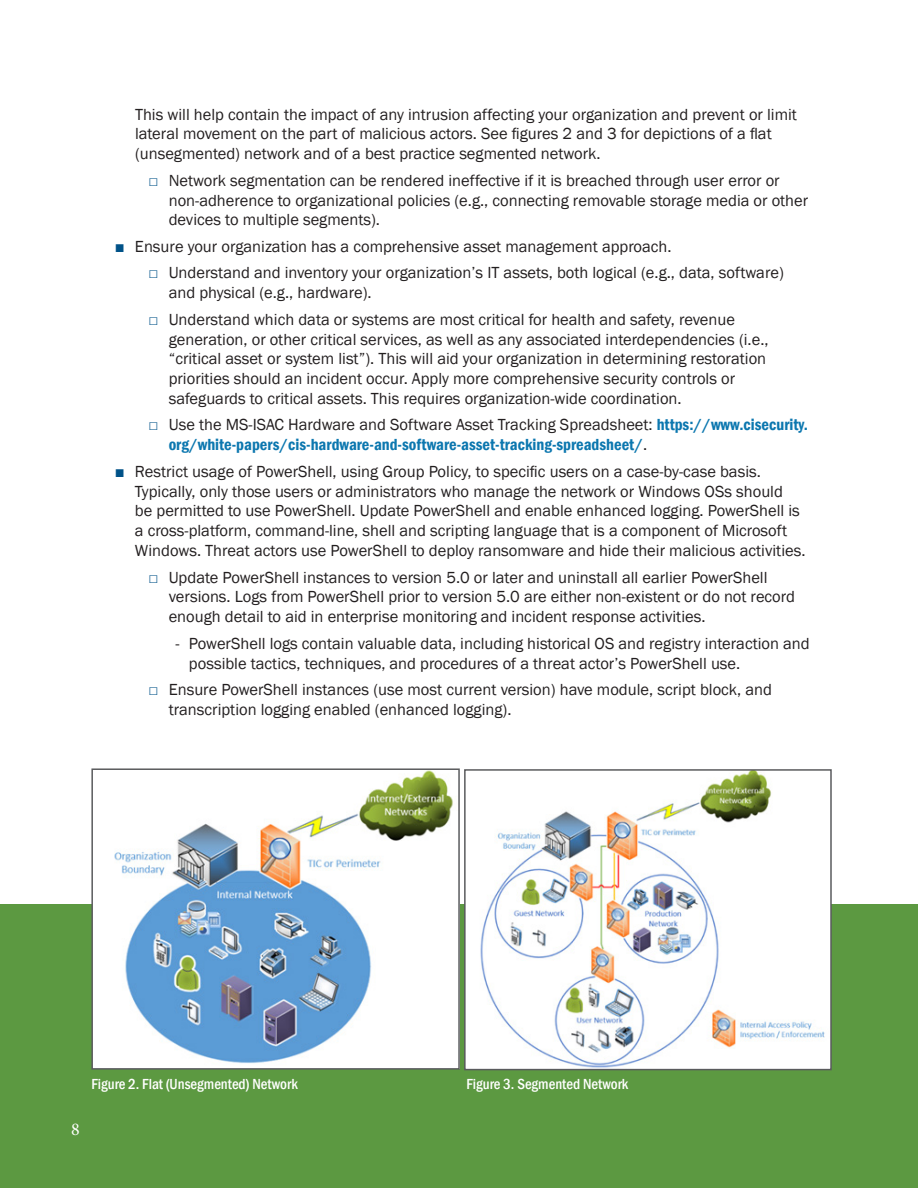
<style>
.page{position:relative;width:918px;height:1188px;background:#fff}
.page>*{position:absolute;margin:0;border:0;box-sizing:border-box;transform-origin:0 0}
.t1{font:18px "Minion Pro";color:#fff}
.t2{font:16.5px/19.8px "Franklin Gothic";color:#231f20}
.t3{font:600 condensed 16.5px/19.8px "Franklin Gothic";color:#0c77af}
.t4{font:500 condensed 15px "Franklin Gothic";color:#fff}
.s1{color:#005288}
.s2{font-weight:400;font-stretch:normal;color:#005288}
.s3{font-weight:400;font-stretch:normal;color:#231f20}
</style>
<div class="page">
<div style="left:0;top:904px;width:918px;height:284px;background:#5c9941"></div>
<img style="left:94px;top:771px;width:363px;height:296px">
<div style="left:91px;top:768px;width:369px;height:302px;border:2px solid #5a5b5d"></div>
<img style="left:467px;top:772px;width:362px;height:295px">
<div style="left:464px;top:769px;width:368px;height:301px;border:2px solid #5a5b5d"></div>
<p class="t2" style="left:135px;top:104px;width:664px">This will help contain the impact of any intrusion affecting your organization and prevent or limit lateral movement on the part of malicious actors. See figures 2 and 3 for depictions of a flat (unsegmented) network and of a best practice segmented network.</p>
<p class="t2" style="left:169px;top:171px;width:641px;text-indent:-20px"><span class="s1">□</span> Network segmentation can be rendered ineffective if it is breached through user error or non-adherence to organizational policies (e.g., connecting removable storage media or other devices to multiple segments).</p>
<p class="t2" style="left:115px;top:237px;width:558px"><span class="s1">■</span> Ensure your organization has a comprehensive asset management approach.</p>
<p class="t2" style="left:169px;top:263px;width:617px;text-indent:-20px"><span class="s1">□</span> Understand and inventory your organization’s IT assets, both logical (e.g., data, software) and physical (e.g., hardware).</p>
<p class="t2" style="left:169px;top:310px;width:601px;text-indent:-20px"><span class="s1">□</span> Understand which data or systems are most critical for health and safety, revenue generation, or other critical services, as well as any associated interdependencies (i.e., “critical asset or system list”). This will aid your organization in determining restoration priorities should an incident occur. Apply more comprehensive security controls or safeguards to critical assets. This requires organization-wide coordination.</p>
<p class="t3" style="left:169px;top:415px;width:641px;text-indent:-20px"><span class="s2">□</span> <span class="s3">Use the MS-ISAC Hardware and Software Asset Tracking Spreadsheet:</span> https://www.cisecurity. org/white-papers/cis-hardware-and-software-asset-tracking-spreadsheet/<span class="s3">.</span></p>
<p class="t2" style="left:135px;top:462px;width:672px;text-indent:-20px"><span class="s1">■</span> Restrict usage of PowerShell, using Group Policy, to specific users on a case-by-case basis.<br>Typically, only those users or administrators who manage the network or Windows OSs should<br>be permitted to use PowerShell. Update PowerShell and enable enhanced logging. PowerShell is a cross-platform, command-line, shell and scripting language that is a component of Microsoft Windows. Threat actors use PowerShell to deploy ransomware and hide their malicious activities.</p>
<p class="t2" style="left:169px;top:568px;width:628px;text-indent:-20px"><span class="s1">□</span> Update PowerShell instances to version 5.0 or later and uninstall all earlier PowerShell versions. Logs from PowerShell prior to version 5.0 are either non-existent or do not record enough detail to aid in enterprise monitoring and incident response activities.</p>
<p class="t2" style="left:189px;top:634px;width:622px;text-indent:-13px">- PowerShell logs contain valuable data, including historical OS and registry interaction and possible tactics, techniques, and procedures of a threat actor’s PowerShell use.</p>
<p class="t2" style="left:169px;top:680px;width:605px;text-indent:-20px"><span class="s1">□</span> Ensure PowerShell instances (use most current version) have module, script block, and transcription logging enabled (enhanced logging).</p>
<p class="t1" style="left:71px;top:1117px;width:10px">8</p>
<p class="t4" style="left:91px;top:1074px;width:208px">Figure 2. Flat (Unsegmented) Network</p>
<p class="t4" style="left:466px;top:1074px;width:163px">Figure 3. Segmented Network</p>
</div>
